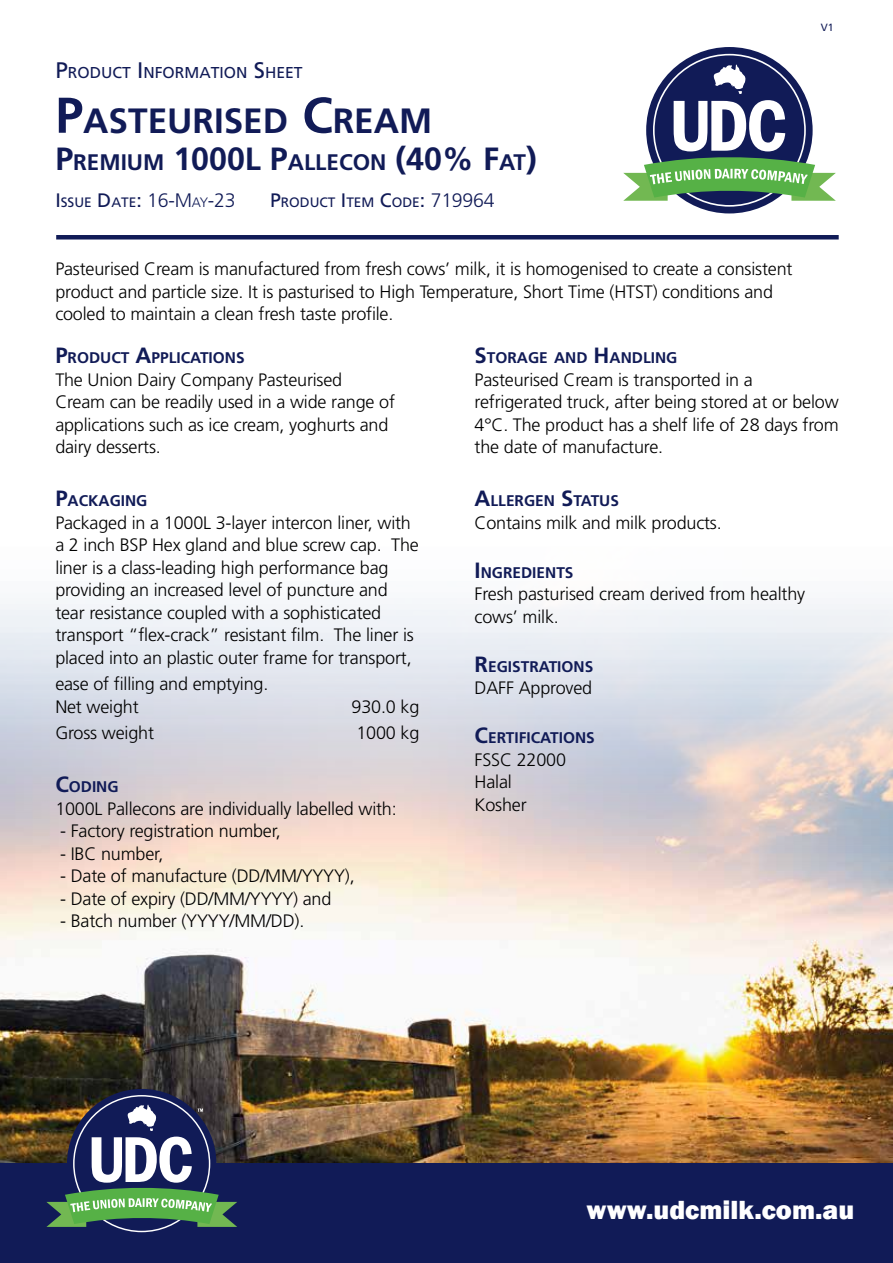
<style>
.page{position:relative;width:893px;height:1263px;background:#fff}
.page>*{position:absolute;margin:0;border:0;box-sizing:border-box;transform-origin:0 0}
.t1{font:700 35.1px "Frutiger";color:#111b57}
.t2{font:800 27px "Franklin Gothic";color:#fff}
.t3{font:700 22.5px "Frutiger";color:#111b57}
.t4{font:300 18px/22.5px "Frutiger";letter-spacing:-.01em;color:#000}
.t5{font:15.75px "Frutiger";color:#111b57}
.t6{font:700 15.45px "Frutiger";color:#111b57}
.t7{font:13.65px "Frutiger";color:#111b57}
.t8{font:10.5px "Frutiger";color:#111b57}
.s1{font-size:22.5px}
.s2{font-size:50.25px}
.s3{font-size:32.1px}
.s4{font-size:19.5px}
.s5{font-weight:300;font-size:19.5px}
.s6{font-weight:300}
.s7{font-size:22.05px}
</style>
<div class="page">
<img style="left:0;top:598px;width:893px;height:565px">
<div style="left:646px;top:47px;width:167px;height:166px;background:#111b57;border-radius:50%"></div>
<svg style="left:623px;top:54px;width:213px;height:153px"></svg>
<hr style="left:56px;top:235px;width:783px;height:4px;background:#111b57">
<div style="left:0;top:1163px;width:893px;height:100px;background:#111b57"></div>
<div style="left:67px;top:1089px;width:149px;height:149px;background:#111b57;border-radius:50%"></div>
<svg style="left:46px;top:1095px;width:191px;height:137px"></svg>
<p class="t5" style="left:55px;top:63px;width:249px"><span class="s1">P</span>RODUCT <span class="s1">I</span>NFORMATION <span class="s1">S</span>HEET</p>
<h1 class="t1" style="left:55px;top:100px;width:378px"><span class="s2">P</span>ASTEURISED <span class="s2">C</span>REAM</h1>
<p class="t3" style="left:55px;top:149px;width:483px"><span class="s3">P</span>REMIUM <span class="s3">1000L P</span>ALLECON <span class="s3">(40% F</span>AT<span class="s3">)</span></p>
<p class="t7" style="left:55px;top:194px;width:182px"><span class="s4">I</span>SSUE <span class="s4">D</span>ATE<span class="s4">:</span> <span class="s5">16-M</span><span class="s6">ay</span><span class="s5">-23</span></p>
<p class="t7" style="left:270px;top:194px;width:226px"><span class="s4">P</span>RODUCT <span class="s4">I</span>TEM <span class="s4">C</span>ODE<span class="s4">:</span> <span class="s5">719964</span></p>
<p class="t4" style="left:55px;top:258px;width:739px">Pasteurised Cream is manufactured from fresh cows’ milk, it is homogenised to create a consistent product and particle size. It is pasturised to High Temperature, Short Time (HTST) conditions and cooled to maintain a clean fresh taste profile.</p>
<p class="t8" style="left:821px;top:22px;width:14px">V1</p>
<p class="t6" style="left:55px;top:349px;width:191px"><span class="s7">P</span>RODUCT <span class="s7">A</span>PPLICATIONS</p>
<p class="t4" style="left:55px;top:369px;width:341px">The Union Dairy Company Pasteurised Cream can be readily used in a wide range of applications such as ice cream, yoghurts and dairy desserts.</p>
<p class="t6" style="left:55px;top:492px;width:94px"><span class="s7">P</span>ACKAGING</p>
<p class="t4" style="left:55px;top:512px;width:365px">Packaged in a 1000L 3-layer intercon liner, with a 2 inch BSP Hex gland and blue screw cap. The liner is a class-leading high performance bag providing an increased level of puncture and tear resistance coupled with a sophisticated transport “flex-crack” resistant film. The liner is placed into an plastic outer frame for transport,</p>
<p class="t4" style="left:55px;top:673px;width:214px">ease of filling and emptying.<br>Net weight</p>
<p class="t4" style="left:352px;top:696px;width:69px">930.0 kg</p>
<p class="t4" style="left:55px;top:722px;width:100px">Gross weight</p>
<p class="t4" style="left:356px;top:722px;width:64px">1000 kg</p>
<p class="t6" style="left:55px;top:778px;width:65px"><span class="s7">C</span>ODING</p>
<p class="t4" style="left:55px;top:798px;width:343px">1000L Pallecons are individually labelled with:</p>
<p class="t4" style="left:60px;top:820px;width:222px">- Factory registration number,</p>
<p class="t4" style="left:60px;top:843px;width:105px">- IBC number,</p>
<p class="t4" style="left:60px;top:865px;width:296px">- Date of manufacture (DD/MM/YYYY),</p>
<p class="t4" style="left:60px;top:888px;width:273px">- Date of expiry (DD/MM/YYYY) and</p>
<p class="t4" style="left:60px;top:910px;width:246px">- Batch number (YYYY/MM/DD).</p>
<p class="t6" style="left:475px;top:349px;width:204px"><span class="s7">S</span>TORAGE AND <span class="s7">H</span>ANDLING</p>
<p class="t4" style="left:475px;top:369px;width:366px">Pasteurised Cream is transported in a refrigerated truck, after being stored at or below 4°C. The product has a shelf life of 28 days from the date of manufacture.</p>
<p class="t6" style="left:475px;top:492px;width:146px"><span class="s7">A</span>LLERGEN <span class="s7">S</span>TATUS</p>
<p class="t4" style="left:475px;top:512px;width:249px">Contains milk and milk products.</p>
<p class="t6" style="left:475px;top:563px;width:100px"><span class="s7">I</span> NGREDIENTS</p>
<p class="t4" style="left:475px;top:583px;width:332px">Fresh pasturised cream derived from healthy cows’ milk.</p>
<p class="t6" style="left:475px;top:657px;width:120px"><span class="s7">R</span>EGISTRATIONS</p>
<p class="t4" style="left:475px;top:677px;width:119px">DAFF Approved</p>
<p class="t6" style="left:475px;top:729px;width:122px"><span class="s7">C</span>ERTIFICATIONS</p>
<p class="t4" style="left:475px;top:749px;width:93px">FSSC 22000<br>Halal<br>Kosher</p>
<h2 class="t2" style="left:587px;top:1192px;width:269px">www.udcmilk.com.au</h2>
</div>
